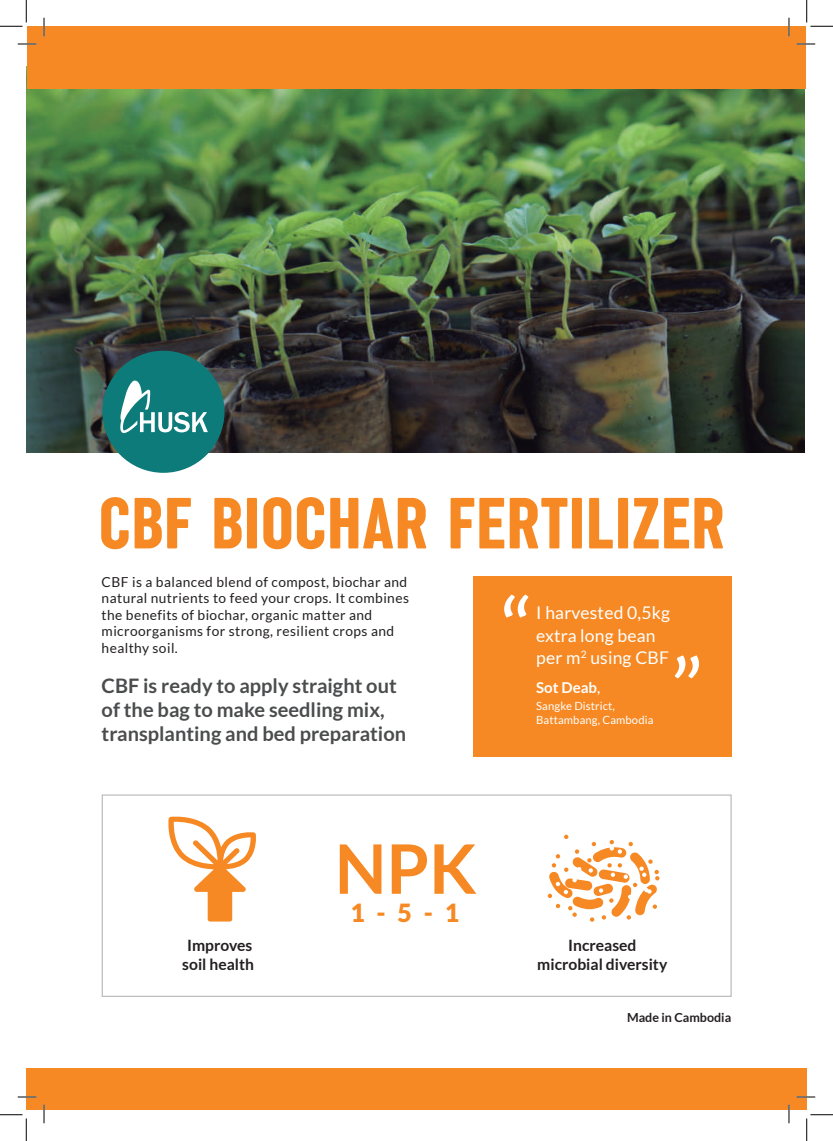
<style>
.page{position:relative;width:833px;height:1141px;background:#fff}
.page>*{position:absolute;margin:0;border:0;box-sizing:border-box;transform-origin:0 0}
.t1{font:74.75px "Sugo Pro Classic Trial";letter-spacing:.015em;color:#f68923}
.t2{font:900 25px "Lato";color:#f68923}
.t3{font:700 20px/24px "Lato";color:#4b4c4d}
.t4{font:17.5px/22.5px "Lato";letter-spacing:.01em;color:#fff}
.t5{font:700 15.62px/18.8px "Lato";color:#231f20;text-align:center}
.t6{font:700 15px "Lato";color:#fff}
.t7{font:13.75px/16.5px "Lato";letter-spacing:.03em;color:#231f20}
.t8{font:700 12.5px "Lato";color:#231f20}
.t9{font:11.25px/13.5px "Lato";letter-spacing:.01em;color:#fff}
.s1{font-weight:400}
</style>
<div class="page">
<img style="left:27px;top:89px;width:776px;height:363px">
<div style="left:26px;top:1067px;width:780px;height:42px;background:#f68923"></div>
<div style="left:27px;top:26px;width:778px;height:63px;background:#f68923"></div>
<div style="left:102px;top:351px;width:122px;height:122px;background:#0d7b7a;border-radius:50%"></div>
<svg style="left:120px;top:380px;width:88px;height:53px"></svg>
<div style="left:473px;top:575px;width:258px;height:181px;background:#f68923"></div>
<svg style="left:675px;top:655px;width:23px;height:23px"></svg>
<svg style="left:504px;top:594px;width:24px;height:23px"></svg>
<svg style="left:168px;top:816px;width:88px;height:105px"></svg>
<div style="left:102px;top:794px;width:629px;height:202px;border:1px solid #bcbdc0"></div>
<svg style="left:339px;top:844px;width:137px;height:49px"></svg>
<svg style="left:547px;top:834px;width:112px;height:87px"></svg>
<svg style="left:18px;top:43px;width:18px;height:2px"></svg>
<svg style="left:796px;top:43px;width:18px;height:2px"></svg>
<svg style="left:18px;top:1096px;width:18px;height:1px"></svg>
<svg style="left:796px;top:1096px;width:18px;height:1px"></svg>
<svg style="left:43px;top:18px;width:2px;height:18px"></svg>
<svg style="left:43px;top:1104px;width:2px;height:19px"></svg>
<svg style="left:788px;top:18px;width:1px;height:18px"></svg>
<svg style="left:787px;top:1104px;width:2px;height:19px"></svg>
<svg style="left:0;top:0;width:27px;height:27px"></svg>
<svg style="left:0;top:1114px;width:27px;height:26px"></svg>
<svg style="left:806px;top:0;width:26px;height:27px"></svg>
<svg style="left:806px;top:1114px;width:26px;height:26px"></svg>
<h1 class="t1" style="left:99px;top:481px;width:626px">CBF BIOCHAR FERTILIZER</h1>
<p class="t7" style="left:102px;top:573px;width:308px">CBF is a balanced blend of compost, biochar and natural nutrients to feed your crops. It combines the benefits of biochar, organic matter and microorganisms for strong, resilient crops and healthy soil.</p>
<h3 class="t3" style="left:102px;top:673px;width:306px">CBF is ready to apply straight out of the bag to make seedling mix, transplanting and bed preparation</h3>
<p class="t5" style="left:182px;top:935px;width:73px">Improves soil health</p>
<h2 class="t2" style="left:350px;top:898px;width:111px">1-5-1</h2>
<p class="t4" style="left:536px;top:601px;width:135px">I harvested 0,5kg extra long bean per m<sup>2</sup> using CBF</p>
<p class="t6" style="left:536px;top:678px;width:66px">Sot Deab<span class="s1">,</span></p>
<p class="t9" style="left:536px;top:699px;width:119px">Sangke District,<br>Battambang, Cambodia</p>
<p class="t5" style="left:537px;top:935px;width:131px">Increased microbial diversity</p>
<p class="t8" style="left:626px;top:1009px;width:105px">Made in Cambodia</p>
</div>
